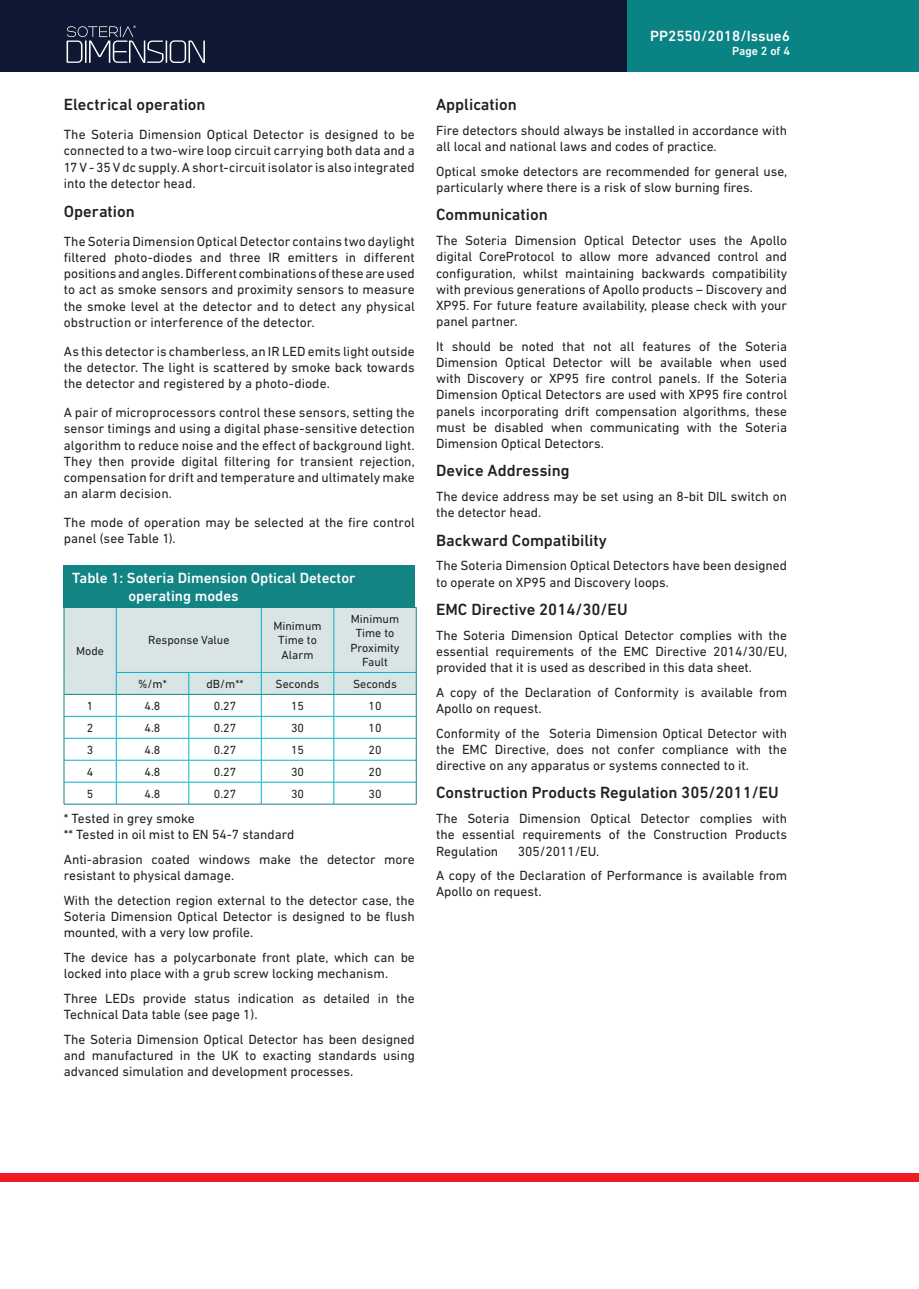
<style>
.page{position:relative;width:919px;height:1289px;background:#fff}
.page>*{position:absolute;margin:0;border:0;box-sizing:border-box;transform-origin:0 0}
.body_title{font:500 16.5px "DIN Next LT Pro";color:#231f20}
.titlebox_title{font:500 15px/18px "DIN Next LT Pro";color:#fff}
.Data_Sheet_Numbering{font:500 15px "DIN Next LT Pro";color:#fff}
.body_text{font:13.5px/16.2px "DIN Next LT Pro";color:#231f20;text-align:justify}
.tech_roman{font:12px/14.4px "DIN Next LT Pro";color:#231f20;text-align:center}
.Data_Sheet_Page_Numb{font:500 12px "DIN Next LT Pro";color:#fff}
</style>
<div class="page">
<div style="left:0;top:0;width:700px;height:71px;background:#0e1832"></div>
<div style="left:627px;top:0;width:291px;height:71px;background:#0a8384"></div>
<div style="left:0;top:1172px;width:906px;height:9px;background:#ee1d23"></div>
<div style="left:906px;top:1172px;width:12px;height:9px;background:#ee1d23"></div>
<svg style="left:67px;top:26px;width:138px;height:37px"></svg>
<svg style="left:64px;top:607px;width:353px;height:197px"></svg>
<hr style="left:116px;top:694px;width:73px;height:1px;background:#138484">
<hr style="left:189px;top:694px;width:72px;height:1px;background:#138484">
<hr style="left:261px;top:694px;width:73px;height:1px;background:#138484">
<hr style="left:334px;top:694px;width:82px;height:1px;background:#138484">
<div style="left:64px;top:564px;width:351px;height:43px;background:#138484"></div>
<p class="body_title" style="left:64px;top:95px;width:143px">Electrical operation</p>
<p class="body_text" style="left:64px;top:126px;width:352px">The Soteria Dimension Optical Detector is designed to be connected to a two-wire loop circuit carrying both data and a 17 V - 35 V dc supply. A short-circuit isolator is also integrated into the detector head.</p>
<p class="body_title" style="left:64px;top:201px;width:72px">Operation</p>
<p class="body_text" style="left:64px;top:233px;width:352px">The Soteria Dimension Optical Detector contains two daylight filtered photo-diodes and three IR emitters in different positions and angles. Different combinations of these are used to act as smoke sensors and proximity sensors to measure the smoke level at the detector and to detect any physical obstruction or interference of the detector.</p>
<p class="body_text" style="left:64px;top:343px;width:352px">As this detector is chamberless, an IR LED emits light outside the detector. The light is scattered by smoke back towards the detector and registered by a photo-diode.</p>
<p class="body_text" style="left:64px;top:404px;width:352px">A pair of microprocessors control these sensors, setting the sensor timings and using a digital phase-sensitive detection algorithm to reduce noise and the effect of background light.<br>They then provide digital filtering for transient rejection, compensation for drift and temperature and ultimately make an alarm decision.</p>
<p class="body_text" style="left:64px;top:514px;width:352px">The mode of operation may be selected at the fire control panel (see Table 1).</p>
<p class="titlebox_title" style="left:128px;top:568px;width:229px;text-indent:-56px">Table 1: Soteria Dimension Optical Detector operating modes</p>
<p class="tech_roman" style="left:76px;top:644px;width:29px">Mode</p>
<p class="tech_roman" style="left:148px;top:633px;width:83px">Response Value</p>
<p class="tech_roman" style="left:273px;top:618px;width:50px">Minimum<br>Time to<br>Alarm</p>
<p class="tech_roman" style="left:350px;top:611px;width:51px">Minimum<br>Time to<br>Proximity<br>Fault</p>
<p class="tech_roman" style="left:138px;top:676px;width:30px">%/m*</p>
<p class="tech_roman" style="left:206px;top:676px;width:39px">dB/m**</p>
<p class="tech_roman" style="left:275px;top:676px;width:45px">Seconds</p>
<p class="tech_roman" style="left:353px;top:676px;width:45px">Seconds</p>
<p class="tech_roman" style="left:87px;top:698px;width:8px">1</p>
<p class="tech_roman" style="left:145px;top:698px;width:17px">4.8</p>
<p class="tech_roman" style="left:214px;top:698px;width:24px">0.27</p>
<p class="tech_roman" style="left:291px;top:698px;width:15px">15</p>
<p class="tech_roman" style="left:368px;top:698px;width:15px">10</p>
<p class="tech_roman" style="left:87px;top:720px;width:8px">2</p>
<p class="tech_roman" style="left:145px;top:720px;width:17px">4.8</p>
<p class="tech_roman" style="left:214px;top:720px;width:24px">0.27</p>
<p class="tech_roman" style="left:291px;top:720px;width:15px">30</p>
<p class="tech_roman" style="left:368px;top:720px;width:15px">10</p>
<p class="tech_roman" style="left:87px;top:742px;width:8px">3</p>
<p class="tech_roman" style="left:145px;top:742px;width:17px">4.8</p>
<p class="tech_roman" style="left:214px;top:742px;width:24px">0.27</p>
<p class="tech_roman" style="left:291px;top:742px;width:15px">15</p>
<p class="tech_roman" style="left:368px;top:742px;width:15px">20</p>
<p class="tech_roman" style="left:87px;top:764px;width:8px">4</p>
<p class="tech_roman" style="left:145px;top:764px;width:17px">4.8</p>
<p class="tech_roman" style="left:214px;top:764px;width:24px">0.27</p>
<p class="tech_roman" style="left:291px;top:764px;width:15px">30</p>
<p class="tech_roman" style="left:368px;top:764px;width:15px">20</p>
<p class="tech_roman" style="left:87px;top:786px;width:8px">5</p>
<p class="tech_roman" style="left:145px;top:786px;width:17px">4.8</p>
<p class="tech_roman" style="left:214px;top:786px;width:24px">0.27</p>
<p class="tech_roman" style="left:291px;top:786px;width:15px">30</p>
<p class="tech_roman" style="left:368px;top:786px;width:15px">30</p>
<p class="body_text" style="left:64px;top:810px;width:132px">* Tested in grey smoke</p>
<p class="body_text" style="left:64px;top:826px;width:232px">** Tested in oil mist to EN 54-7 standard</p>
<p class="body_text" style="left:64px;top:851px;width:352px">Anti-abrasion coated windows make the detector more resistant to physical damage.</p>
<p class="body_text" style="left:64px;top:892px;width:352px">With the detection region external to the detector case, the Soteria Dimension Optical Detector is designed to be flush mounted, with a very low profile.</p>
<p class="body_text" style="left:64px;top:949px;width:352px">The device has a polycarbonate front plate, which can be locked into place with a grub screw locking mechanism.</p>
<p class="body_text" style="left:64px;top:990px;width:352px">Three LEDs provide status indication as detailed in the<br>Technical Data table (see page 1).</p>
<p class="body_text" style="left:64px;top:1030px;width:352px">The Soteria Dimension Optical Detector has been designed and manufactured in the UK to exacting standards using advanced simulation and development processes.</p>
<p class="Data_Sheet_Numbering" style="left:650px;top:27px;width:141px">PP2550/2018/Issue6</p>
<p class="Data_Sheet_Page_Numb" style="left:732px;top:44px;width:59px">Page 2 of 4</p>
<p class="body_title" style="left:436px;top:95px;width:82px">Application</p>
<p class="body_text" style="left:436px;top:122px;width:352px">Fire detectors should always be installed in accordance with all local and national laws and codes of practice.</p>
<p class="body_text" style="left:436px;top:163px;width:353px">Optical smoke detectors are recommended for general use, particularly where there is a risk of slow burning fires.</p>
<p class="body_title" style="left:436px;top:205px;width:113px">Communication</p>
<p class="body_text" style="left:436px;top:232px;width:352px">The Soteria Dimension Optical Detector uses the Apollo digital CoreProtocol to allow more advanced control and configuration, whilst maintaining backwards compatibility with previous generations of Apollo products – Discovery and XP95. For future feature availability, please check with your panel partner.</p>
<p class="body_text" style="left:436px;top:338px;width:352px">It should be noted that not all features of the Soteria Dimension Optical Detector will be available when used with Discovery or XP95 fire control panels. If the Soteria Dimension Optical Detectors are used with XP95 fire control panels incorporating drift compensation algorithms, these must be disabled when communicating with the Soteria Dimension Optical Detectors.</p>
<p class="body_title" style="left:436px;top:461px;width:135px">Device Addressing</p>
<p class="body_text" style="left:436px;top:488px;width:352px">The device address may be set using an 8-bit DIL switch on the detector head.</p>
<p class="body_title" style="left:436px;top:530px;width:172px">Backward Compatibility</p>
<p class="body_text" style="left:436px;top:557px;width:352px">The Soteria Dimension Optical Detectors have been designed to operate on XP95 and Discovery loops.</p>
<p class="body_title" style="left:436px;top:599px;width:193px">EMC Directive 2014/30/EU</p>
<p class="body_text" style="left:436px;top:626px;width:353px">The Soteria Dimension Optical Detector complies with the essential requirements of the EMC Directive 2014/30/EU, provided that it is used as described in this data sheet.</p>
<p class="body_text" style="left:436px;top:684px;width:352px">A copy of the Declaration of Conformity is available from<br>Apollo on request.</p>
<p class="body_text" style="left:436px;top:724px;width:352px">Conformity of the Soteria Dimension Optical Detector with the EMC Directive, does not confer compliance with the directive on any apparatus or systems connected to it.</p>
<p class="body_title" style="left:436px;top:783px;width:344px">Construction Products Regulation 305/2011/EU</p>
<p class="body_text" style="left:436px;top:810px;width:352px">The Soteria Dimension Optical Detector complies with the essential requirements of the Construction Products Regulation</p>
<p class="body_text" style="left:517px;top:842px;width:83px">305/2011/EU.</p>
<p class="body_text" style="left:436px;top:867px;width:352px">A copy of the Declaration of Performance is available from<br>Apollo on request.</p>
</div>
